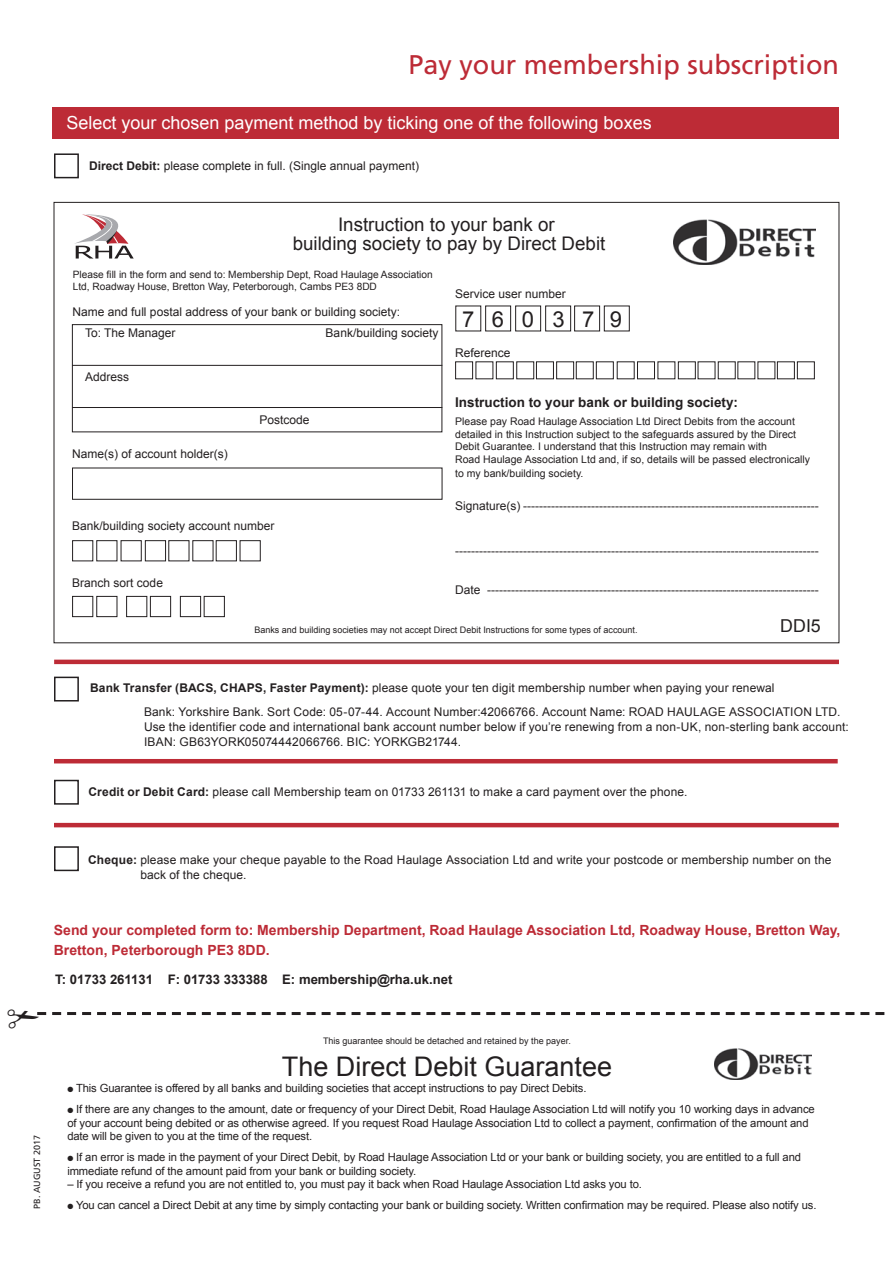
<style>
.page{position:relative;width:893px;height:1263px;background:#fff}
.page>*{position:absolute;margin:0;border:0;box-sizing:border-box;transform-origin:0 0}
.t1{font:27px "Frutiger LT Std";color:#bd2b36}
.t2{font:27px "Arial";color:#231f20}
.t3{font:22.05px "Arial";color:#231f20}
.t4{font:18.75px/19.5px "Arial";color:#231f20;text-align:center}
.t5{font:18px "Arial";color:#fff}
.t6{font:17.85px "Arial";color:#231f20}
.t7{font:700 14.1px/20.1px "Arial";color:#bd2b36}
.t8{font:700 13.5px "Arial";color:#231f20}
.t9{font:700 13.2px "Arial";color:#231f20}
.t10{font:12px/15px "Arial";letter-spacing:.01em;color:#231f20}
.t11{font:11.25px/13.5px "Arial";letter-spacing:-.01em;color:#231f20}
.t12{font:10.5px/12.6px "Arial";color:#231f20}
.t13{font:10.2px/12.1px "Arial";color:#231f20}
.t14{font:9px "Arial";color:#231f20}
.t15{font:9px "Frutiger LT Std";color:#231f20}
.s1{font-weight:700}
</style>
<div class="page">
<div style="left:53px;top:107px;width:786px;height:32px;background:#bd2b36"></div>
<hr style="left:54px;top:759px;width:784px;height:4px;background:#bd2b36">
<hr style="left:54px;top:660px;width:785px;height:4px;background:#bd2b36">
<hr style="left:54px;top:823px;width:785px;height:4px;background:#bd2b36">
<img style="left:673px;top:219px;width:143px;height:46px">
<div style="left:72px;top:596px;width:21px;height:21px;border:1px solid #231f20"></div>
<div style="left:96px;top:596px;width:21px;height:21px;border:1px solid #231f20"></div>
<div style="left:126px;top:596px;width:21px;height:21px;border:1px solid #231f20"></div>
<div style="left:150px;top:596px;width:21px;height:21px;border:1px solid #231f20"></div>
<div style="left:180px;top:596px;width:21px;height:21px;border:1px solid #231f20"></div>
<div style="left:204px;top:596px;width:21px;height:21px;border:1px solid #231f20"></div>
<div style="left:72px;top:540px;width:21px;height:21px;border:1px solid #231f20"></div>
<div style="left:96px;top:540px;width:21px;height:21px;border:1px solid #231f20"></div>
<div style="left:121px;top:540px;width:21px;height:21px;border:1px solid #231f20"></div>
<div style="left:145px;top:540px;width:21px;height:21px;border:1px solid #231f20"></div>
<div style="left:168px;top:540px;width:21px;height:21px;border:1px solid #231f20"></div>
<div style="left:216px;top:540px;width:21px;height:21px;border:1px solid #231f20"></div>
<div style="left:240px;top:540px;width:21px;height:21px;border:1px solid #231f20"></div>
<div style="left:72px;top:468px;width:370px;height:32px;border:1px solid #231f20"></div>
<div style="left:72px;top:324px;width:370px;height:108px;border:1px solid #231f20"></div>
<hr style="left:72px;top:365px;width:370px;height:1px;background:#231f20">
<hr style="left:72px;top:407px;width:370px;height:1px;background:#231f20">
<div style="left:777px;top:361px;width:18px;height:18px;border:1px solid #231f20"></div>
<div style="left:797px;top:361px;width:18px;height:18px;border:1px solid #231f20"></div>
<div style="left:455px;top:361px;width:18px;height:18px;border:1px solid #231f20"></div>
<div style="left:496px;top:361px;width:18px;height:18px;border:1px solid #231f20"></div>
<div style="left:516px;top:361px;width:18px;height:18px;border:1px solid #231f20"></div>
<div style="left:536px;top:361px;width:18px;height:18px;border:1px solid #231f20"></div>
<div style="left:556px;top:361px;width:18px;height:18px;border:1px solid #231f20"></div>
<div style="left:576px;top:361px;width:18px;height:18px;border:1px solid #231f20"></div>
<div style="left:596px;top:361px;width:18px;height:18px;border:1px solid #231f20"></div>
<div style="left:637px;top:361px;width:18px;height:18px;border:1px solid #231f20"></div>
<div style="left:678px;top:361px;width:18px;height:18px;border:1px solid #231f20"></div>
<div style="left:718px;top:361px;width:18px;height:18px;border:1px solid #231f20"></div>
<div style="left:485px;top:306px;width:26px;height:25px;border:1px solid #231f20"></div>
<div style="left:515px;top:306px;width:26px;height:25px;border:1px solid #231f20"></div>
<div style="left:545px;top:306px;width:26px;height:25px;border:1px solid #231f20"></div>
<div style="left:574px;top:306px;width:26px;height:25px;border:1px solid #231f20"></div>
<div style="left:604px;top:306px;width:26px;height:25px;border:1px solid #231f20"></div>
<div style="left:54px;top:153px;width:25px;height:25px;border:2px solid #231f20"></div>
<div style="left:54px;top:846px;width:25px;height:25px;border:2px solid #231f20"></div>
<div style="left:54px;top:677px;width:25px;height:24px;border:2px solid #231f20"></div>
<div style="left:54px;top:780px;width:25px;height:25px;border:2px solid #231f20"></div>
<img style="left:714px;top:1049px;width:97px;height:31px">
<svg style="left:74px;top:214px;width:60px;height:44px"></svg>
<svg style="left:37px;top:1012px;width:847px;height:3px"></svg>
<h1 class="t1" style="left:408px;top:49px;width:432px">Pay your membership subscription</h1>
<h3 class="t5" style="left:66px;top:111px;width:587px">Select your chosen payment method by ticking one of the following boxes</h3>
<p class="t10" style="left:89px;top:158px;width:332px"><span class="s1">Direct Debit:</span> please complete in full. (Single annual payment)</p>
<h3 class="t4" style="left:293px;top:214px;width:314px">Instruction to your bank or<br>building society to pay by Direct Debit</h3>
<p class="t13" style="left:73px;top:268px;width:361px">Please fill in the form and send to: Membership Dept, Road Haulage Association<br>Ltd, Roadway House, Bretton Way, Peterborough, Cambs PE3 8DD</p>
<p class="t10" style="left:73px;top:304px;width:329px">Name and full postal address of your bank or building society:</p>
<p class="t10" style="left:85px;top:326px;width:92px">To: The Manager</p>
<p class="t10" style="left:326px;top:326px;width:114px">Bank/building society</p>
<p class="t10" style="left:85px;top:369px;width:46px">Address</p>
<p class="t10" style="left:259px;top:412px;width:52px">Postcode</p>
<p class="t10" style="left:72px;top:446px;width:157px">Name(s) of account holder(s)</p>
<p class="t10" style="left:72px;top:519px;width:204px">Bank/building society account number</p>
<p class="t10" style="left:72px;top:575px;width:92px">Branch sort code</p>
<p class="t10" style="left:455px;top:286px;width:112px">Service user number</p>
<h2 class="t3" style="left:462px;top:305px;width:161px">7 6 0 3 7 9</h2>
<p class="t10" style="left:455px;top:345px;width:57px">Reference</p>
<p class="t8" style="left:455px;top:393px;width:284px">Instruction to your bank or building society:</p>
<p class="t12" style="left:455px;top:415px;width:356px">Please pay Road Haulage Association Ltd Direct Debits from the account detailed in this Instruction subject to the safeguards assured by the Direct Debit Guarantee. I understand that this Instruction may remain with<br>Road Haulage Association Ltd and, if so, details will be passed electronically</p>
<p class="t12" style="left:455px;top:467px;width:130px">to my bank/building society.</p>
<p class="t10" style="left:455px;top:499px;width:365px">Signature(s) --------------------------------------------------------------------------</p>
<p class="t10" style="left:455px;top:544px;width:365px">-------------------------------------------------------------------------------------------</p>
<p class="t10" style="left:455px;top:583px;width:365px">Date -----------------------------------------------------------------------------------</p>
<p class="t14" style="left:254px;top:624px;width:385px">Banks and building societies may not accept Direct Debit Instructions for some types of account.</p>
<h3 class="t6" style="left:780px;top:614px;width:42px">DDI5</h3>
<p class="t10" style="left:144px;top:676px;width:698px;line-height:23.5px;text-indent:-54px"><span class="s1">Bank Transfer (BACS, CHAPS, Faster Payment):</span> please quote your ten digit membership number when paying your renewal<br>Bank: Yorkshire Bank. Sort Code: 05-07-44. Account Number:42066766. Account Name: ROAD HAULAGE ASSOCIATION LTD.</p>
<p class="t10" style="left:144px;top:719px;width:706px">Use the identifier code and international bank account number below if you’re renewing from a non-UK, non-sterling bank account:<br>IBAN: GB63YORK05074442066766. BIC: YORKGB21744.</p>
<p class="t10" style="left:88px;top:785px;width:601px"><span class="s1">Credit or Debit Card:</span> please call Membership team on 01733 261131 to make a card payment over the phone.</p>
<p class="t10" style="left:140px;top:852px;width:693px;text-indent:-52px"><span class="s1">Cheque:</span> please make your cheque payable to the Road Haulage Association Ltd and write your postcode or membership number on the back of the cheque.</p>
<p class="t7" style="left:54px;top:920px;width:788px">Send your completed form to: Membership Department, Road Haulage Association Ltd, Roadway House, Bretton Way,<br>Bretton, Peterborough PE3 8DD.</p>
<p class="t9" style="left:55px;top:970px;width:399px">T: 01733 261131 F: 01733 333388 E: membership@rha.uk.net</p>
<p class="t15" style="left:32px;top:1209px;width:75px;rotate:-90deg">PB. AUGUST 2017</p>
<p class="t14" style="left:323px;top:1035px;width:249px">This guarantee should be detached and retained by the payer.</p>
<h1 class="t2" style="left:282px;top:1048px;width:332px">The Direct Debit Guarantee</h1>
<p class="t11" style="left:67px;top:1082px;width:521px">● This Guarantee is offered by all banks and building societies that accept instructions to pay Direct Debits.</p>
<p class="t11" style="left:67px;top:1103px;width:749px">● If there are any changes to the amount, date or frequency of your Direct Debit, Road Haulage Association Ltd will notify you 10 working days in advance of your account being debited or as otherwise agreed. If you request Road Haulage Association Ltd to collect a payment, confirmation of the amount and date will be given to you at the time of the request.</p>
<p class="t11" style="left:67px;top:1151px;width:735px">● If an error is made in the payment of your Direct Debit, by Road Haulage Association Ltd or your bank or building society, you are entitled to a full and immediate refund of the amount paid from your bank or building society.</p>
<p class="t11" style="left:67px;top:1178px;width:576px">– If you receive a refund you are not entitled to, you must pay it back when Road Haulage Association Ltd asks you to.</p>
<p class="t11" style="left:67px;top:1199px;width:751px">● You can cancel a Direct Debit at any time by simply contacting your bank or building society. Written confirmation may be required. Please also notify us.</p>
</div>
